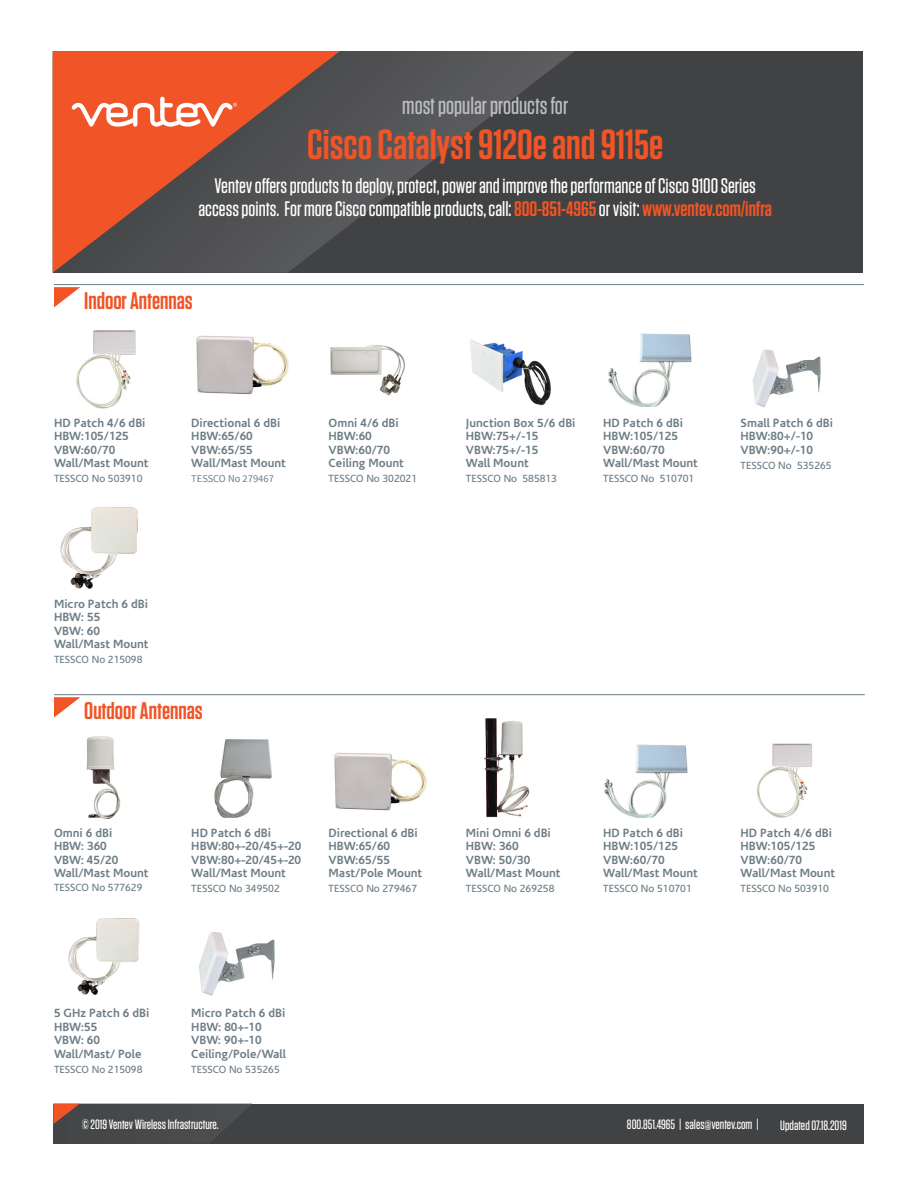
<style>
.page{position:relative;width:918px;height:1188px;background:#fff}
.page>*{position:absolute;margin:0;border:0;box-sizing:border-box;transform-origin:0 0}
.t1{font:600 42px "Tungsten";color:#f15426}
.t2{font:500 24.3px "Tungsten";color:#bcbdc0}
.t3{font:600 24px "Tungsten";color:#f15426}
.t4{font:500 21px "Tungsten";color:#fff}
.t5{font:500 13.5px "Tungsten";color:#fff}
.t6{font:700 12px "Corisande";color:#6d7d86}
.t7{font:10.5px "Corisande";color:#6d7d86}
.t8{font:10.5px "Source Sans Pro";color:#6d7d86}
.s1{font-weight:600;color:#f15426}
</style>
<div class="page">
<hr style="left:54px;top:284px;width:810px;height:1px;background:#6d7d86">
<svg style="left:54px;top:287px;width:26px;height:20px"></svg>
<hr style="left:54px;top:694px;width:811px;height:1px;background:#6d7d86">
<svg style="left:54px;top:697px;width:26px;height:21px"></svg>
<div style="left:54px;top:1104px;width:810px;height:40px;background:#414243"></div>
<div style="left:53px;top:51px;width:810px;height:222px;background:#414243"></div>
<svg style="left:340px;top:51px;width:234px;height:181px"></svg>
<svg style="left:53px;top:51px;width:287px;height:222px"></svg>
<svg style="left:71px;top:97px;width:166px;height:30px;background:#f58c6d"></svg>
<img style="left:76px;top:330px;width:60px;height:79px">
<img style="left:196px;top:335px;width:93px;height:60px">
<img style="left:330px;top:344px;width:75px;height:52px">
<img style="left:470px;top:340px;width:81px;height:66px">
<img style="left:608px;top:333px;width:84px;height:74px">
<img style="left:753px;top:349px;width:68px;height:58px">
<img style="left:60px;top:507px;width:78px;height:82px">
<img style="left:86px;top:736px;width:35px;height:82px">
<img style="left:214px;top:739px;width:58px;height:79px">
<img style="left:334px;top:752px;width:93px;height:59px">
<img style="left:484px;top:718px;width:46px;height:100px">
<img style="left:604px;top:744px;width:84px;height:74px">
<img style="left:756px;top:743px;width:57px;height:75px">
<img style="left:68px;top:918px;width:72px;height:77px">
<img style="left:199px;top:932px;width:76px;height:64px">
<svg style="left:53px;top:1104px;width:198px;height:40px"></svg>
<p class="t2" style="left:402px;top:93px;width:167px">most popular products for</p>
<p class="t1" style="left:307px;top:122px;width:358px">Cisco Catalyst 9120e and 9115e</p>
<p class="t4" style="left:215px;top:174px;width:543px">Ventev offers products to deploy, protect, power and improve the performance of Cisco 9100 Series</p>
<p class="t4" style="left:198px;top:198px;width:575px">access points. For more Cisco compatible products,call:<span class="s1">800-851-4965</span>or visit: <span class="s1">www.ventev.com/infra</span></p>
<p class="t3" style="left:84px;top:288px;width:110px">Indoor Antennas</p>
<p class="t6" style="left:54px;top:416px;width:93px">HD Patch 4/6 dBi</p>
<p class="t6" style="left:54px;top:429px;width:76px">HBW:105/125</p>
<p class="t6" style="left:54px;top:443px;width:63px">VBW:60/70</p>
<p class="t6" style="left:54px;top:456px;width:96px">Wall/Mast Mount</p>
<p class="t7" style="left:54px;top:473px;width:90px">TESSCO No 503910</p>
<p class="t6" style="left:191px;top:416px;width:91px">Directional 6 dBi</p>
<p class="t6" style="left:191px;top:429px;width:63px">HBW:65/60</p>
<p class="t6" style="left:191px;top:443px;width:63px">VBW:65/55</p>
<p class="t6" style="left:191px;top:456px;width:96px">Wall/Mast Mount</p>
<p class="t8" style="left:191px;top:474px;width:84px">TESSCO No 279467</p>
<p class="t6" style="left:329px;top:416px;width:72px">Omni 4/6 dBi</p>
<p class="t6" style="left:329px;top:429px;width:45px">HBW:60</p>
<p class="t6" style="left:329px;top:443px;width:63px">VBW:60/70</p>
<p class="t6" style="left:329px;top:456px;width:77px">Ceiling Mount</p>
<p class="t7" style="left:329px;top:473px;width:90px">TESSCO No 302021</p>
<p class="t6" style="left:466px;top:416px;width:111px">Junction Box 5/6 dBi</p>
<p class="t6" style="left:466px;top:429px;width:74px">HBW:75+/-15</p>
<p class="t6" style="left:466px;top:443px;width:74px">VBW:75+/-15</p>
<p class="t6" style="left:466px;top:456px;width:64px">Wall Mount</p>
<p class="t7" style="left:466px;top:473px;width:93px">TESSCO No 585813</p>
<p class="t6" style="left:603px;top:416px;width:81px">HD Patch 6 dBi</p>
<p class="t6" style="left:603px;top:429px;width:76px">HBW:105/125</p>
<p class="t6" style="left:603px;top:443px;width:63px">VBW:60/70</p>
<p class="t6" style="left:603px;top:456px;width:96px">Wall/Mast Mount</p>
<p class="t7" style="left:603px;top:473px;width:93px">TESSCO No 510701</p>
<p class="t6" style="left:741px;top:416px;width:94px">Small Patch 6 dBi</p>
<p class="t6" style="left:741px;top:429px;width:74px">HBW:80+/-10</p>
<p class="t6" style="left:741px;top:443px;width:74px">VBW:90+/-10</p>
<p class="t7" style="left:741px;top:459px;width:93px">TESSCO No 535265</p>
<p class="t6" style="left:54px;top:597px;width:96px">Micro Patch 6 dBi</p>
<p class="t6" style="left:54px;top:610px;width:48px">HBW: 55</p>
<p class="t6" style="left:54px;top:624px;width:48px">VBW: 60</p>
<p class="t6" style="left:54px;top:637px;width:96px">Wall/Mast Mount</p>
<p class="t7" style="left:54px;top:654px;width:90px">TESSCO No 215098</p>
<p class="t3" style="left:84px;top:698px;width:120px">Outdoor Antennas</p>
<p class="t6" style="left:54px;top:826px;width:60px">Omni 6 dBi</p>
<p class="t6" style="left:54px;top:839px;width:54px">HBW: 360</p>
<p class="t6" style="left:54px;top:853px;width:66px">VBW: 45/20</p>
<p class="t6" style="left:54px;top:866px;width:96px">Wall/Mast Mount</p>
<p class="t7" style="left:54px;top:882px;width:90px">TESSCO No 577629</p>
<p class="t6" style="left:191px;top:826px;width:81px">HD Patch 6 dBi</p>
<p class="t6" style="left:191px;top:839px;width:112px">HBW:80+-20/45+-20</p>
<p class="t6" style="left:191px;top:853px;width:111px">VBW:80+-20/45+-20</p>
<p class="t6" style="left:191px;top:866px;width:96px">Wall/Mast Mount</p>
<p class="t7" style="left:191px;top:883px;width:90px">TESSCO No 349502</p>
<p class="t6" style="left:329px;top:826px;width:91px">Directional 6 dBi</p>
<p class="t6" style="left:329px;top:839px;width:63px">HBW:65/60</p>
<p class="t6" style="left:329px;top:853px;width:63px">VBW:65/55</p>
<p class="t6" style="left:329px;top:866px;width:95px">Mast/Pole Mount</p>
<p class="t7" style="left:329px;top:883px;width:90px">TESSCO No 279467</p>
<p class="t6" style="left:466px;top:826px;width:86px">Mini Omni 6 dBi</p>
<p class="t6" style="left:466px;top:839px;width:54px">HBW: 360</p>
<p class="t6" style="left:466px;top:853px;width:66px">VBW: 50/30</p>
<p class="t6" style="left:466px;top:866px;width:96px">Wall/Mast Mount</p>
<p class="t7" style="left:466px;top:883px;width:90px">TESSCO No 269258</p>
<p class="t6" style="left:603px;top:826px;width:81px">HD Patch 6 dBi</p>
<p class="t6" style="left:603px;top:839px;width:76px">HBW:105/125</p>
<p class="t6" style="left:603px;top:853px;width:63px">VBW:60/70</p>
<p class="t6" style="left:603px;top:866px;width:96px">Wall/Mast Mount</p>
<p class="t7" style="left:603px;top:883px;width:90px">TESSCO No 510701</p>
<p class="t6" style="left:741px;top:826px;width:93px">HD Patch 4/6 dBi</p>
<p class="t6" style="left:741px;top:839px;width:76px">HBW:105/125</p>
<p class="t6" style="left:741px;top:853px;width:63px">VBW:60/70</p>
<p class="t6" style="left:741px;top:866px;width:96px">Wall/Mast Mount</p>
<p class="t7" style="left:741px;top:883px;width:90px">TESSCO No 503910</p>
<p class="t6" style="left:54px;top:1006px;width:97px">5 GHz Patch 6 dBi</p>
<p class="t6" style="left:54px;top:1020px;width:45px">HBW:55</p>
<p class="t6" style="left:54px;top:1033px;width:48px">VBW: 60</p>
<p class="t6" style="left:54px;top:1047px;width:89px">Wall/Mast/ Pole</p>
<p class="t7" style="left:54px;top:1064px;width:90px">TESSCO No 215098</p>
<p class="t6" style="left:191px;top:1006px;width:96px">Micro Patch 6 dBi</p>
<p class="t6" style="left:191px;top:1020px;width:72px">HBW: 80+-10</p>
<p class="t6" style="left:191px;top:1033px;width:72px">VBW: 90+-10</p>
<p class="t6" style="left:191px;top:1047px;width:96px">Ceiling/Pole/Wall</p>
<p class="t7" style="left:191px;top:1064px;width:90px">TESSCO No 535265</p>
<p class="t5" style="left:82px;top:1117px;width:138px">© 2019 Ventev Wireless Infrastructure.</p>
<p class="t5" style="left:627px;top:1117px;width:134px">800.851.4965 | sales@ventev.com |</p>
<p class="t5" style="left:780px;top:1119px;width:61px">Updated 07.1820</p>
<p class="t5" style="left:790px;top:1117px;width:58px">Updated 07.18.19</p>
</div>
